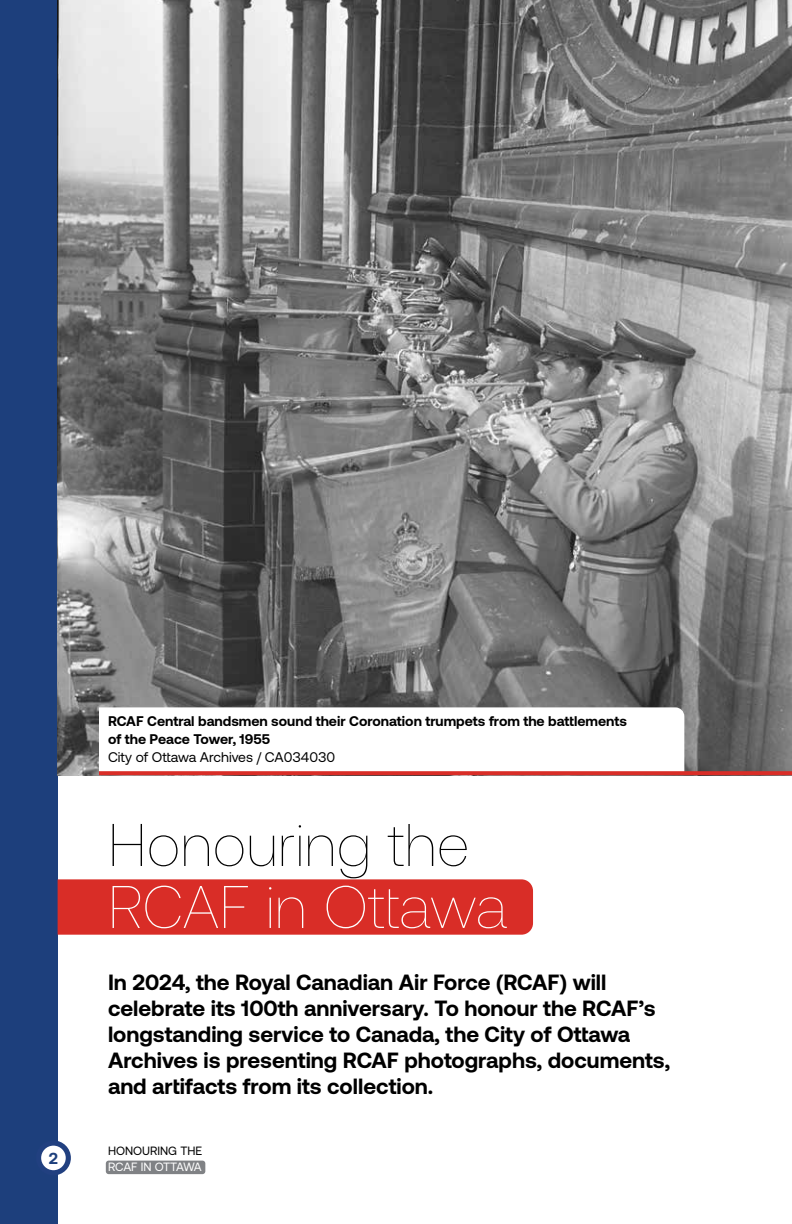
<style>
.page{position:relative;width:792px;height:1224px;background:#fff}
.page>*{position:absolute;margin:0;border:0;box-sizing:border-box;transform-origin:0 0}
.t1{font:100 60px/62px "Aeonik";color:#000}
.t2{font:700 22px/26px "Aeonik";color:#000}
.t3{font:700 16px "Aeonik";color:#1d3f7c}
.t4{font:700 14px/18px "Aeonik";color:#000}
.t5{font:14px "Aeonik";color:#000}
.t6{font:12px "Aeonik";color:#000}
.t7{font:12px "Aeonik";letter-spacing:-.025em;color:#fff}
.s1{color:#fff}
</style>
<div class="page">
<div style="left:0;top:0;width:58px;height:1224px;background:#1d3f7c"></div>
<img style="left:58px;top:0;width:734px;height:775px">
<svg style="left:99px;top:707px;width:585px;height:64px"></svg>
<svg style="left:99px;top:771px;width:693px;height:4px;background:#d93630"></svg>
<div style="left:106px;top:1161px;width:99px;height:13px;background:#808285;border-radius:3px"></div>
<div style="left:58px;top:879px;width:475px;height:56px;background:#d92d27"></div>
<div style="left:36px;top:1140px;width:35px;height:35px;background:#214080;border-radius:50%"></div>
<div style="left:41px;top:1146px;width:25px;height:24px;background:#fff;border-radius:50%"></div>
<p class="t3" style="left:49px;top:1149px;width:11px">2</p>
<p class="t4" style="left:108px;top:712px;width:521px">RCAF Central bandsmen sound their Coronation trumpets from the battlements of the Peace Tower, 1955</p>
<p class="t5" style="left:108px;top:750px;width:229px">City of Ottawa Archives / CA034030</p>
<h2 class="t1" style="left:108px;top:814px;width:401px">Honouring the<br><span class="s1">RCAF in Ottawa</span></h2>
<p class="t2" style="left:108px;top:969px;width:564px">In 2024, the Royal Canadian Air Force (RCAF) will celebrate its 100th anniversary. To honour the RCAF’s longstanding service to Canada, the City of Ottawa Archives is presenting RCAF photographs, documents, and artifacts from its collection.</p>
<p class="t6" style="left:108px;top:1144px;width:96px">HONOURING THE</p>
<p class="t7" style="left:108px;top:1161px;width:95px">RCAF IN OTTAWA</p>
</div>
